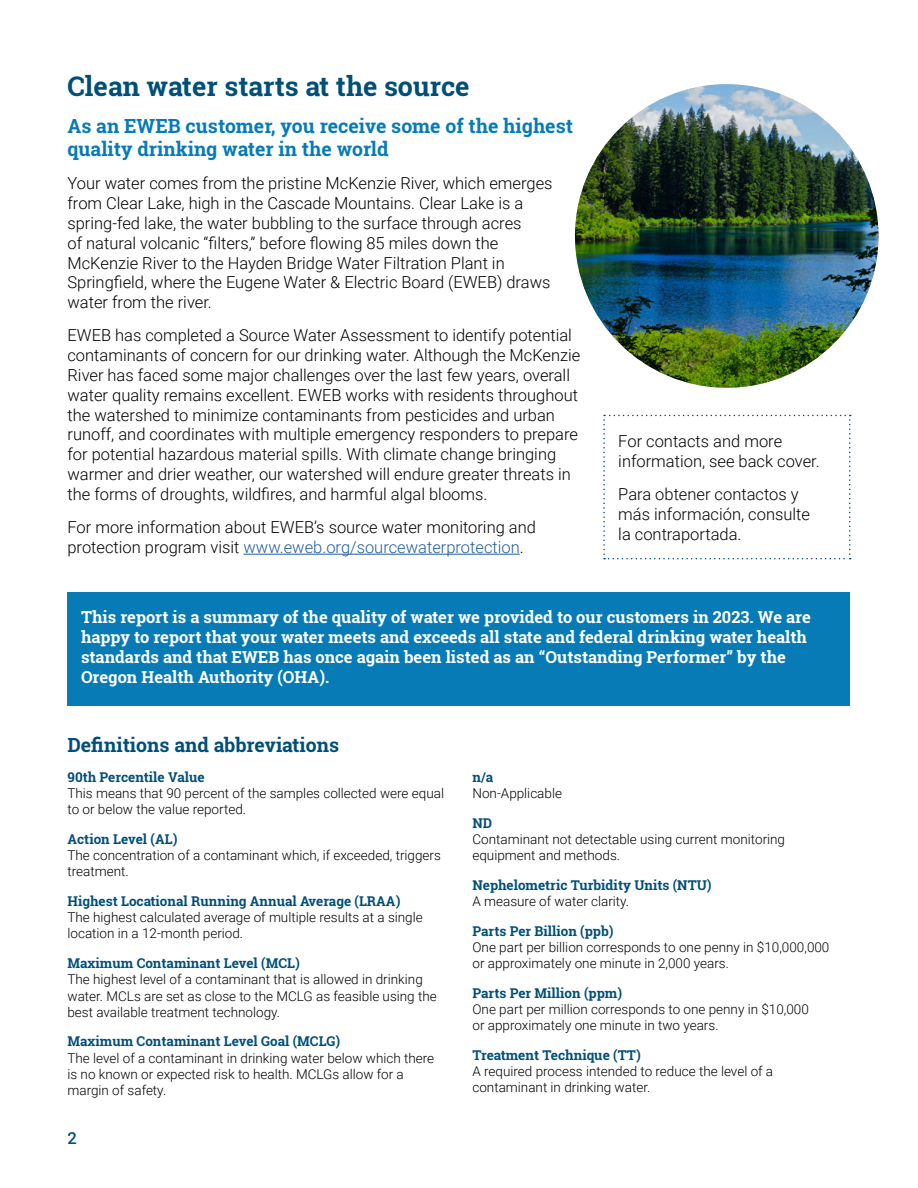
<style>
.page{position:relative;width:918px;height:1188px;background:#fff}
.page>*{position:absolute;margin:0;border:0;box-sizing:border-box;transform-origin:0 0}
.t1{font:700 27px "Roboto Slab";color:#004f78}
.t2{font:700 19.5px/23.4px "Roboto Slab";color:#077bb6}
.t3{font:700 19.5px "Roboto Slab";color:#004f78}
.t4{font:300 16.5px/19.8px "Roboto";color:#000}
.t5{font:700 16.5px/19.8px "Roboto Slab";color:#fff}
.t6{font:500 16.5px "Roboto";color:#004f78}
.t7{font:300 13.5px/16.2px "Roboto";color:#000}
.t8{font:700 13.5px "Roboto Slab";color:#004f78}
.s1{color:#215e9e}
</style>
<div class="page">
<hr style="left:244px;top:554px;width:276px;height:1px;background:#215e9e">
<div style="left:68px;top:592px;width:782px;height:114px;background:#077bb6"></div>
<svg style="left:603px;top:415px;width:248px;height:144px"></svg>
<img style="left:575px;top:84px;width:304px;height:304px;border-radius:152px">
<h1 class="t1" style="left:68px;top:67px;width:404px">Clean water starts at the source</h1>
<p class="t2" style="left:68px;top:114px;width:507px">As an EWEB customer, you receive some of the highest quality drinking water in the world</p>
<p class="t4" style="left:68px;top:173px;width:487px">Your water comes from the pristine McKenzie River, which emerges from Clear Lake, high in the Cascade Mountains. Clear Lake is a spring-fed lake, the water bubbling to the surface through acres<br>of natural volcanic “filters,” before flowing 85 miles down the McKenzie River to the Hayden Bridge Water Filtration Plant in Springfield, where the Eugene Water &amp; Electric Board (EWEB) draws water from the river.</p>
<p class="t4" style="left:68px;top:325px;width:514px">EWEB has completed a Source Water Assessment to identify potential contaminants of concern for our drinking water. Although the McKenzie River has faced some major challenges over the last few years, overall water quality remains excellent. EWEB works with residents throughout the watershed to minimize contaminants from pesticides and urban runoff, and coordinates with multiple emergency responders to prepare for potential hazardous material spills. With climate change bringing warmer and drier weather, our watershed will endure greater threats in the forms of droughts, wildfires, and harmful algal blooms.</p>
<p class="t4" style="left:68px;top:517px;width:470px">For more information about EWEB’s source water monitoring and protection program visit <span class="s1">www.eweb.org/sourcewaterprotection</span>.</p>
<p class="t4" style="left:618px;top:431px;width:203px">For contacts and more information, see back cover.</p>
<p class="t4" style="left:618px;top:484px;width:193px">Para obtener contactos y más información, consulte la contraportada.</p>
<p class="t5" style="left:81px;top:607px;width:731px">This report is a summary of the quality of water we provided to our customers in 2023. We are happy to report that your water meets and exceeds all state and federal drinking water health standards and that EWEB has once again been listed as an “Outstanding Performer” by the Oregon Health Authority (OHA).</p>
<p class="t3" style="left:68px;top:732px;width:273px">Definitions and abbreviations</p>
<p class="t8" style="left:68px;top:768px;width:139px">90th Percentile Value</p>
<p class="t7" style="left:68px;top:785px;width:378px">This means that 90 percent of the samples collected were equal to or below the value reported.</p>
<p class="t8" style="left:68px;top:830px;width:111px">Action Level (AL)</p>
<p class="t7" style="left:68px;top:847px;width:375px">The concentration of a contaminant which, if exceeded, triggers treatment.</p>
<p class="t8" style="left:68px;top:892px;width:334px">Highest Locational Running Annual Average (LRAA)</p>
<p class="t7" style="left:68px;top:909px;width:357px">The highest calculated average of multiple results at a single location in a 12-month period.</p>
<p class="t8" style="left:68px;top:954px;width:234px">Maximum Contaminant Level (MCL)</p>
<p class="t7" style="left:67px;top:971px;width:371px">The highest level of a contaminant that is allowed in drinking water. MCLs are set as close to the MCLG as feasible using the best available treatment technology.</p>
<p class="t8" style="left:67px;top:1032px;width:274px">Maximum Contaminant Level Goal (MCLG)</p>
<p class="t7" style="left:67px;top:1049px;width:368px">The level of a contaminant in drinking water below which there is no known or expected risk to health. MCLGs allow for a margin of safety.</p>
<p class="t6" style="left:68px;top:1127px;width:11px">2</p>
<p class="t8" style="left:472px;top:768px;width:22px">n/a</p>
<p class="t7" style="left:472px;top:785px;width:91px">Non-Applicable</p>
<p class="t8" style="left:472px;top:814px;width:21px">ND</p>
<p class="t7" style="left:472px;top:831px;width:314px">Contaminant not detectable using current monitoring equipment and methods.</p>
<p class="t8" style="left:472px;top:876px;width:241px">Nephelometric Turbidity Units (NTU)</p>
<p class="t7" style="left:472px;top:893px;width:158px">A measure of water clarity.</p>
<p class="t8" style="left:472px;top:922px;width:143px">Parts Per Billion (ppb)</p>
<p class="t7" style="left:472px;top:939px;width:358px">One part per billion corresponds to one penny in $10,000,000 or approximately one minute in 2,000 years.</p>
<p class="t8" style="left:472px;top:984px;width:151px">Parts Per Million (ppm)</p>
<p class="t7" style="left:472px;top:1001px;width:338px">One part per million corresponds to one penny in $10,000 or approximately one minute in two years.</p>
<p class="t8" style="left:472px;top:1046px;width:170px">Treatment Technique (TT)</p>
<p class="t7" style="left:472px;top:1063px;width:302px">A required process intended to reduce the level of a contaminant in drinking water.</p>
</div>
